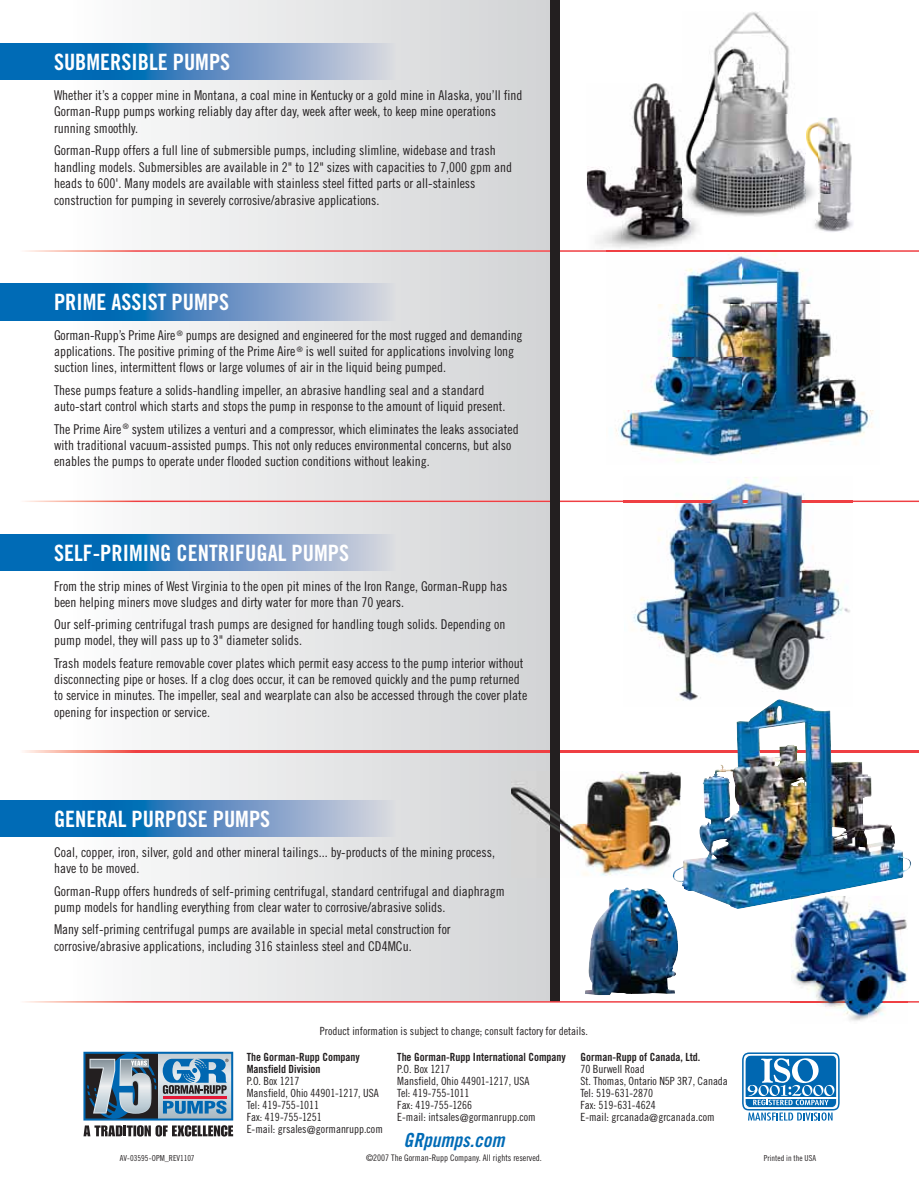
<style>
.page{position:relative;width:919px;height:1188px;background:#fff}
.page>*{position:absolute;margin:0;border:0;box-sizing:border-box;transform-origin:0 0}
.t1{font:22.5px "Trade Gothic Bold Cond Twenty";color:#fff}
.t2{font:19.5px "Trade Gothic Bold Cond Twenty Obl";color:#006bb6}
.t3{font:13.5px/16.2px "Trade Gothic Cond Eighteen";color:#231f20}
.t4{font:11.25px/12px "Trade Gothic Cond Eighteen";color:#231f20}
.t5{font:11.25px/12px "Trade Gothic Bold Cond Twenty";color:#231f20}
.t6{font:9px "Trade Gothic Cond Eighteen";color:#231f20}
.t7{font:8.25px "Trade Gothic Cond Eighteen";color:#231f20}
</style>
<div class="page">
<svg style="left:68px;top:0;width:482px;height:1001px"></svg>
<div style="left:0;top:284px;width:68px;height:36px;background:#006bb6"></div>
<img style="left:68px;top:284px;width:330px;height:36px">
<div style="left:0;top:534px;width:68px;height:36px;background:#006bb6"></div>
<img style="left:68px;top:534px;width:330px;height:36px">
<div style="left:0;top:43px;width:68px;height:36px;background:#006bb6"></div>
<img style="left:68px;top:43px;width:330px;height:36px">
<div style="left:0;top:800px;width:68px;height:37px;background:#006bb6"></div>
<img style="left:68px;top:800px;width:330px;height:37px">
<svg style="left:24px;top:751px;width:895px;height:1px"></svg>
<svg style="left:24px;top:501px;width:895px;height:1px"></svg>
<svg style="left:24px;top:250px;width:895px;height:2px"></svg>
<div style="left:550px;top:0;width:10px;height:1002px;background:#231f20"></div>
<svg style="left:24px;top:1001px;width:895px;height:2px;background:#f2787a"></svg>
<img style="left:631px;top:83px;width:48px;height:83px">
<img style="left:587px;top:166px;width:111px;height:82px">
<img style="left:817px;top:118px;width:35px;height:76px">
<img style="left:815px;top:194px;width:38px;height:38px">
<img style="left:703px;top:12px;width:87px;height:102px">
<img style="left:703px;top:114px;width:104px;height:102px">
<img style="left:682px;top:110px;width:21px;height:107px">
<img style="left:807px;top:122px;width:10px;height:95px">
<img style="left:606px;top:251px;width:273px;height:212px">
<img style="left:624px;top:477px;width:228px;height:222px">
<img style="left:624px;top:501px;width:228px;height:1px">
<img style="left:674px;top:699px;width:236px;height:182px">
<img style="left:591px;top:887px;width:87px;height:54px">
<img style="left:585px;top:941px;width:93px;height:54px">
<img style="left:791px;top:896px;width:116px;height:125px">
<img style="left:791px;top:1001px;width:116px;height:2px">
<img style="left:791px;top:896px;width:18px;height:3px">
<img style="left:511px;top:771px;width:169px;height:106px">
<svg style="left:672px;top:867px;width:8px;height:10px"></svg>
<svg style="left:742px;top:1052px;width:97px;height:69px"></svg>
<hr style="left:745px;top:1097px;width:91px;height:2px;background:#fff">
<svg style="left:83px;top:1052px;width:150px;height:85px;background:#788fa3"></svg>
<h1 class="t1" style="left:54px;top:54px;width:178px">SUBMERSIBLE PUMPS</h1>
<p class="t3" style="left:54px;top:88px;width:470px">Whether it’s a copper mine in Montana, a coal mine in Kentucky or a gold mine in Alaska, you’ll find<br>Gorman-Rupp pumps working reliably day after day, week after week, to keep mine operations running smoothly.</p>
<p class="t3" style="left:54px;top:143px;width:460px">Gorman-Rupp offers a full line of submersible pumps, including slimline, widebase and trash handling models. Submersibles are available in 2" to 12" sizes with capacities to 7,000 gpm and heads to 600'. Many models are available with stainless steel fitted parts or all-stainless construction for pumping in severely corrosive/abrasive applications.</p>
<h1 class="t1" style="left:54px;top:294px;width:176px">PRIME ASSIST PUMPS</h1>
<p class="t3" style="left:54px;top:328px;width:470px">Gorman-Rupp’s Prime Aire <sup>®</sup> pumps are designed and engineered for the most rugged and demanding applications. The positive priming of the Prime Aire <sup>®</sup> is well suited for applications involving long suction lines, intermittent flows or large volumes of air in the liquid being pumped.</p>
<p class="t3" style="left:54px;top:383px;width:453px">These pumps feature a solids-handling impeller, an abrasive handling seal and a standard auto-start control which starts and stops the pump in response to the amount of liquid present.</p>
<p class="t3" style="left:54px;top:422px;width:466px">The Prime Aire <sup>®</sup> system utilizes a venturi and a compressor, which eliminates the leaks associated with traditional vacuum-assisted pumps. This not only reduces environmental concerns, but also enables the pumps to operate under flooded suction conditions without leaking.</p>
<h1 class="t1" style="left:54px;top:544px;width:296px">SELF-PRIMING CENTRIFUGAL PUMPS</h1>
<p class="t3" style="left:54px;top:579px;width:455px">From the strip mines of West Virginia to the open pit mines of the Iron Range, Gorman-Rupp has been helping miners move sludges and dirty water for more than 70 years.</p>
<p class="t3" style="left:54px;top:617px;width:453px">Our self-priming centrifugal trash pumps are designed for handling tough solids. Depending on pump model, they will pass up to 3" diameter solids.</p>
<p class="t3" style="left:54px;top:656px;width:475px">Trash models feature removable cover plates which permit easy access to the pump interior without disconnecting pipe or hoses. If a clog does occur, it can be removed quickly and the pump returned to service in minutes. The impeller, seal and wearplate can also be accessed through the cover plate opening for inspection or service.</p>
<h1 class="t1" style="left:54px;top:811px;width:218px">GENERAL PURPOSE PUMPS</h1>
<p class="t3" style="left:54px;top:845px;width:442px">Coal, copper, iron, silver, gold and other mineral tailings... by-products of the mining process, have to be moved.</p>
<p class="t3" style="left:54px;top:884px;width:452px">Gorman-Rupp offers hundreds of self-priming centrifugal, standard centrifugal and diaphragm pump models for handling everything from clear water to corrosive/abrasive solids.</p>
<p class="t3" style="left:54px;top:923px;width:398px">Many self-priming centrifugal pumps are available in special metal construction for corrosive/abrasive applications, including 316 stainless steel and CD4MCu.</p>
<p class="t4" style="left:320px;top:1026px;width:270px">Product information is subject to change; consult factory for details.</p>
<p class="t5" style="left:397px;top:1051px;width:170px">The Gorman-Rupp International Company</p>
<p class="t4" style="left:397px;top:1063px;width:140px">P.O. Box 1217<br>Mansfield, Ohio 44901-1217, USA<br>Tel: 419-755-1011<br>Fax: 419-755-1266<br>E-mail: intsales@gormanrupp.com</p>
<p class="t5" style="left:580px;top:1051px;width:121px">Gorman-Rupp of Canada, Ltd.</p>
<p class="t4" style="left:580px;top:1063px;width:149px">70 Burwell Road<br>St. Thomas, Ontario N5P 3R7, Canada<br>Tel: 519-631-2870<br>Fax: 519-631-4624<br>E-mail: grcanada@grcanada.com</p>
<p class="t5" style="left:247px;top:1051px;width:115px">The Gorman-Rupp Company<br>Mansfield Division</p>
<p class="t4" style="left:247px;top:1075px;width:138px">P.O. Box 1217<br>Mansfield, Ohio 44901-1217, USA<br>Tel: 419-755-1011<br>Fax: 419-755-1251<br>E-mail: grsales@gormanrupp.com</p>
<h2 class="t2" style="left:404px;top:1133px;width:102px">GRpumps.com</h2>
<p class="t6" style="left:366px;top:1155px;width:177px">©2007 The Gorman-Rupp Company. All rights reserved.</p>
<p class="t7" style="left:120px;top:1155px;width:76px">AV-03595-OPM_REV1107</p>
<p class="t7" style="left:764px;top:1155px;width:54px">Printed in the USA</p>
</div>
